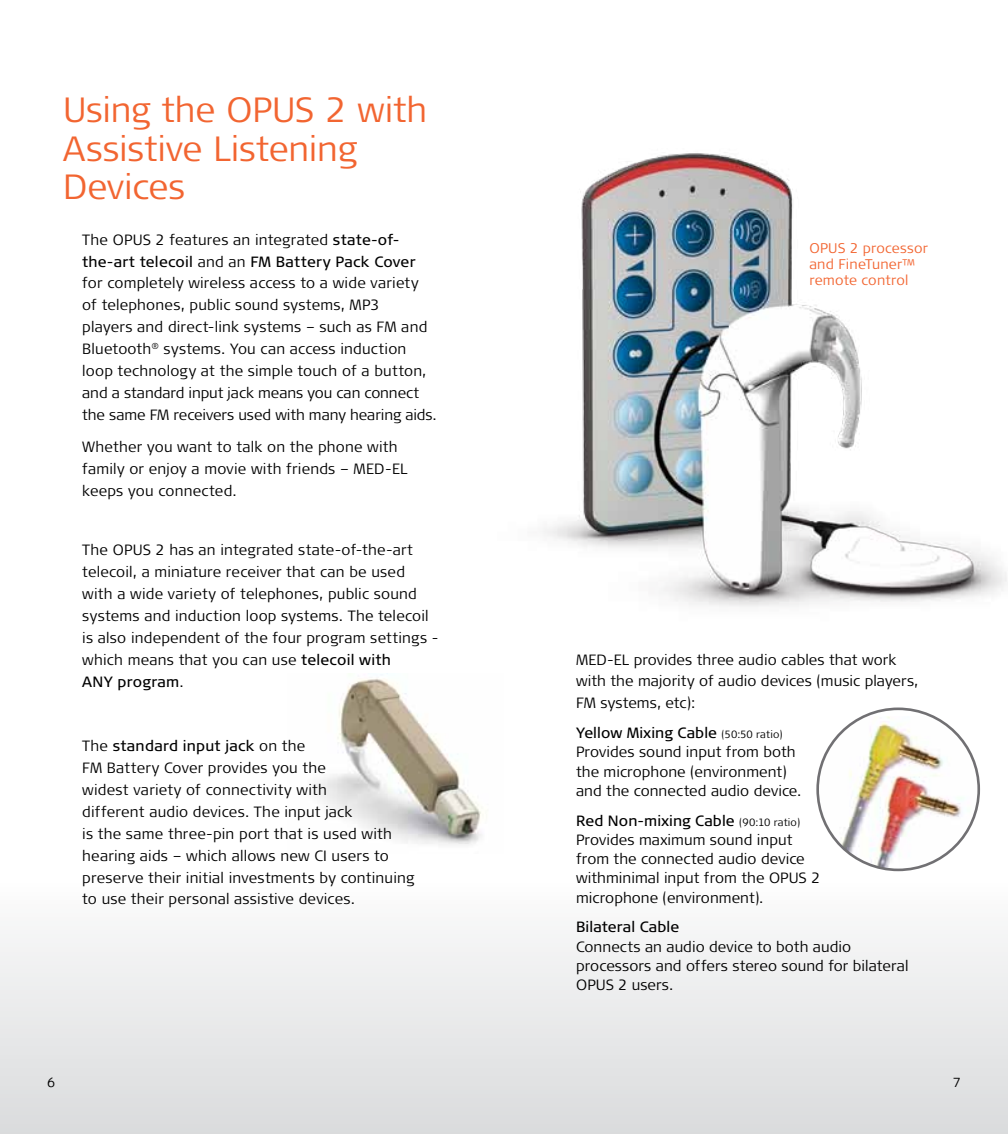
<style>
.page{position:relative;width:1008px;height:1134px;background:#fff}
.page>*{position:absolute;margin:0;border:0;box-sizing:border-box;transform-origin:0 0}
.t1{font:300 35px/38.5px "Signa Pro";letter-spacing:-.005em;color:#f26531}
.t2{font:300 14.88px/21.9px "Signa Pro";letter-spacing:.01em;color:#000}
.t3{font:14.88px "Signa Pro";letter-spacing:.005em;color:#000}
.t4{font:300 14px/15.8px "Signa Pro";letter-spacing:.015em;color:#f26531}
.t5{font:300 13.12px "Signa Pro";color:#000}
.s1{font-weight:400}
.s2{font-size:10.5px}
</style>
<div class="page">
<div style="left:0;top:879px;width:1008px;height:255px;background:linear-gradient(to bottom,#fdfdfd,#d9dbdc)"></div>
<img style="left:313px;top:673px;width:170px;height:172px">
<img style="left:543px;top:153px;width:464px;height:454px">
<img style="left:818px;top:716px;width:161px;height:154px">
<div style="left:816px;top:708px;width:164px;height:163px;border:3px solid #717073;border-radius:50%"></div>
<h1 class="t1" style="left:63px;top:89px;width:366px">Using the OPUS 2 with<br>Assistive Listening<br>Devices</h1>
<p class="t2" style="left:82px;top:228px;width:356px">The OPUS 2 features an integrated <span class="s1">state-of&shy;the-art telecoil</span> and an <span class="s1">FM Battery Pack Cover </span>for completely wireless access to a wide variety of telephones, public sound systems, MP3<br>players and direct-link systems – such as FM and Bluetooth<sup>®</sup> systems. You can access induction loop technology at the simple touch of a button, and a standard input jack means you can connect the same FM receivers used with many hearing aids.</p>
<p class="t2" style="left:82px;top:435px;width:327px">Whether you want to talk on the phone with family or enjoy a movie with friends – MED-EL keeps you connected.</p>
<p class="t2" style="left:82px;top:539px;width:358px">The OPUS 2 has an integrated state-of-the-art telecoil, a miniature receiver that can be used with a wide variety of telephones, public sound systems and induction loop systems. The telecoil is also independent of the four program settings - which means that you can use <span class="s1">telecoil with<br>ANY program</span>.</p>
<p class="t2" style="left:82px;top:735px;width:334px">The <span class="s1">standard input jack</span> on the<br>FM Battery Cover provides you the<br>widest variety of connectivity with<br>different audio devices. The input jack<br>is the same three-pin port that is used with hearing aids – which allows new CI users to preserve their initial investments by continuing to use their personal assistive devices.</p>
<p class="t4" style="left:809px;top:240px;width:120px">OPUS 2 processor and FineTuner™ remote control</p>
<p class="t2" style="left:576px;top:648px;width:344px">MED-EL provides three audio cables that work with the majority of audio devices (music players,<br>FM systems, etc):</p>
<p class="t2" style="left:576px;top:723px;width:227px;line-height:19.2px"><span class="s1">Yellow Mixing Cable</span> <span class="s2">(50:50 ratio)<br></span>Provides sound input from both the microphone (environment) and the connected audio device.</p>
<p class="t2" style="left:576px;top:810px;width:246px;line-height:19.2px"><span class="s1">Red Non-mixing Cable</span> <span class="s2">(90:10 ratio)<br></span>Provides maximum sound input from the connected audio device withminimal input from the OPUS 2 microphone (environment).</p>
<p class="t3" style="left:576px;top:917px;width:105px">Bilateral Cable</p>
<p class="t2" style="left:576px;top:936px;width:334px;line-height:19.2px">Connects an audio device to both audio processors and offers stereo sound for bilateral<br>OPUS 2 users.</p>
<p class="t5" style="left:47px;top:1073px;width:9px">6</p>
<p class="t5" style="left:953px;top:1073px;width:9px">7</p>
</div>
